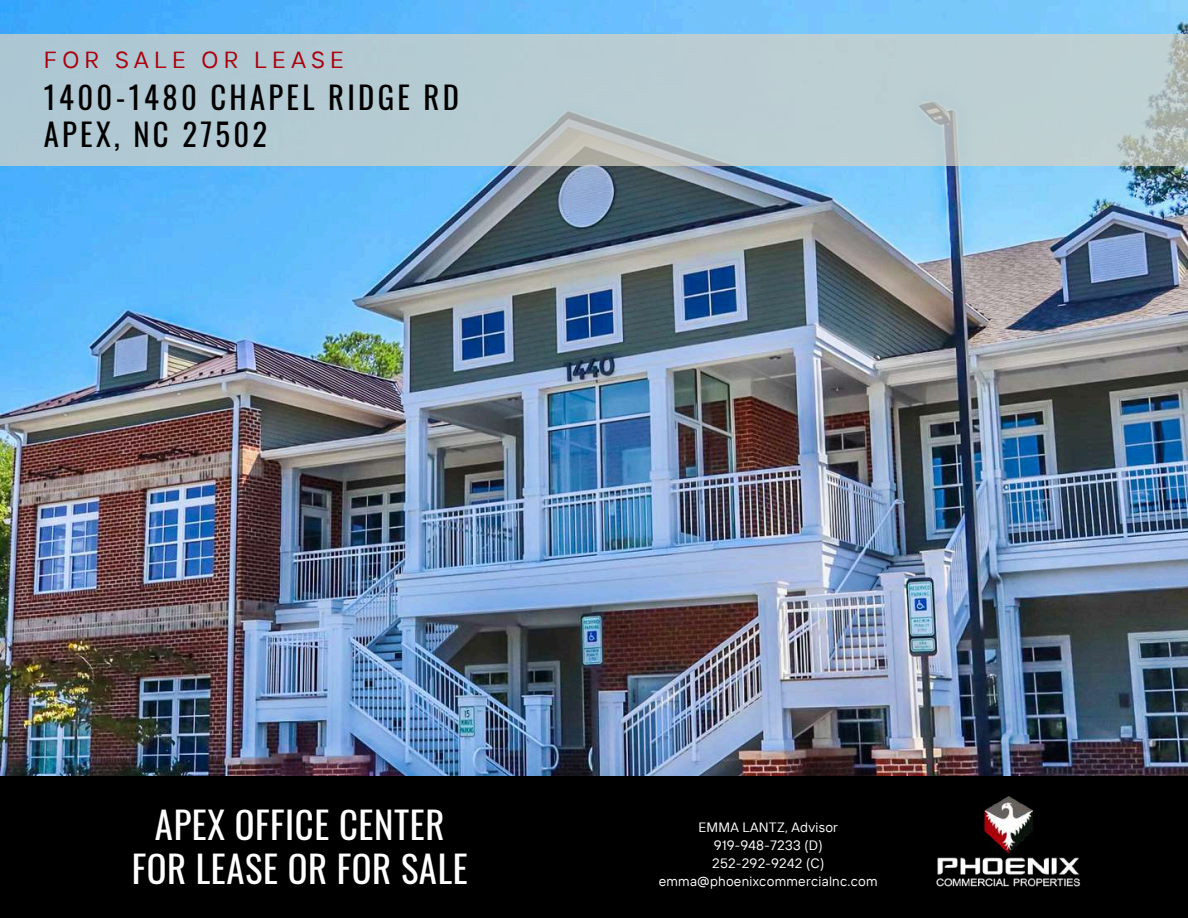
<style>
.page{position:relative;width:1188px;height:918px;background:#fff}
.page>*{position:absolute;margin:0;border:0;box-sizing:border-box;transform-origin:0 0}
.t1{font:36.75px/43.8px "Oswald";letter-spacing:.015em;color:#fff;text-align:center}
.t2{font:30.75px/37.2px "Oswald";letter-spacing:.105em;color:#000}
.t3{font:23.25px "TT Interphases";letter-spacing:.23em;color:#aa000e}
.t4{font:13.5px/18px "TT Interphases";letter-spacing:.02em;color:#fff;text-align:center}
</style>
<div class="page">
<img style="left:0;top:0;width:1188px;height:776px">
<svg style="left:0;top:35px;width:1188px;height:131px;background:#b6cad0"></svg>
<div style="left:0;top:776px;width:1188px;height:142px;background:#000"></div>
<img style="left:936px;top:797px;width:145px;height:90px">
<h3 class="t3" style="left:44px;top:44px;width:302px">FOR SALE OR LEASE</h3>
<h2 class="t2" style="left:44px;top:78px;width:417px">1400-1480 CHAPEL RIDGE RD<br>APEX, NC 27502</h2>
<h1 class="t1" style="left:132px;top:802px;width:338px">APEX OFFICE CENTER<br>FOR LEASE OR FOR SALE</h1>
<p class="t4" style="left:659px;top:818px;width:221px">EMMA LANTZ, Advisor<br>919-948-7233 (D)<br>252-292-9242 (C) emma@phoenixcommercialnc.com</p>
</div>
